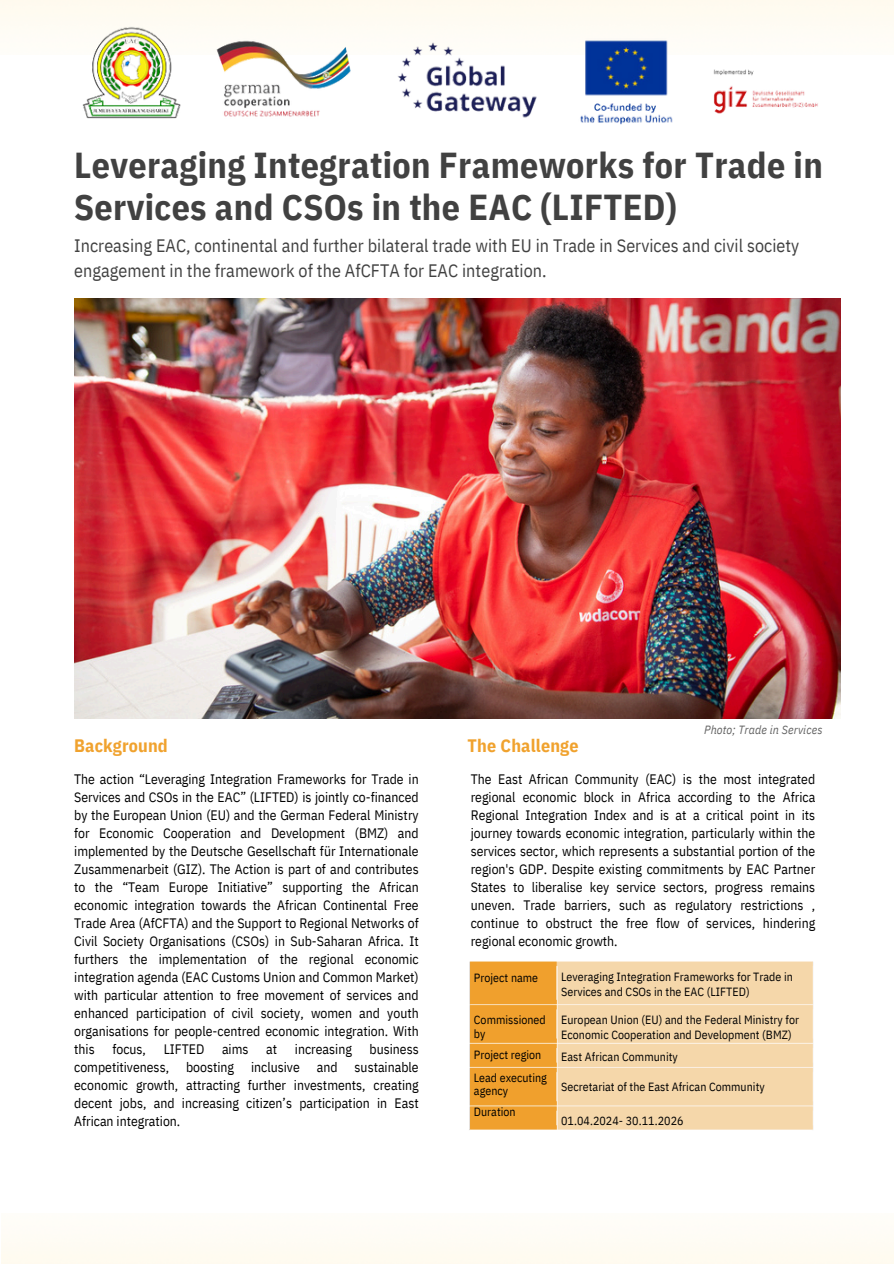
<style>
.page{position:relative;width:894px;height:1264px;background:#fff}
.page>*{position:absolute;margin:0;border:0;box-sizing:border-box;transform-origin:0 0}
.t1{font:700 36px/42.8px "IBM Plex Sans Cond";letter-spacing:.01em;color:#414141}
.t2{font:18px/24.8px "IBM Plex Sans Cond";letter-spacing:.005em;color:#414141}
.t3{font:700 18px "IBM Plex Sans Cond";letter-spacing:.01em;color:#f0a22e}
.t4{font:13.65px/18px "IBM Plex Sans Cond";color:#000;text-align:justify}
.t5{font:11.85px/14.9px "IBM Plex Sans Cond";letter-spacing:.005em;color:#000}
.t6{font:italic 11.85px "IBM Plex Sans Cond";letter-spacing:.015em;color:#646464}
</style>
<div class="page">
<img style="left:74px;top:299px;width:766px;height:419px">
<img style="left:68px;top:19px;width:773px;height:106px">
<img style="left:469px;top:961px;width:344px;height:169px">
<p class="t1" style="left:74px;top:143px;width:750px">Leveraging Integration Frameworks for Trade in<br>Services and CSOs in the EAC (LIFTED)</p>
<h4 class="t2" style="left:74px;top:233px;width:726px">Increasing EAC, continental and further bilateral trade with EU in Trade in Services and civil society engagement in the framework of the AfCFTA for EAC integration.</h4>
<h3 class="t3" style="left:74px;top:733px;width:95px">Background</h3>
<h2 class="t4" style="left:74px;top:770px;width:346px">The action “Leveraging Integration Frameworks for Trade in Services and CSOs in the EAC” (LIFTED) is jointly co-financed by the European Union (EU) and the German Federal Ministry for Economic Cooperation and Development (BMZ) and implemented by the Deutsche Gesellschaft für Internationale Zusammenarbeit (GIZ). The Action is part of and contributes to the “Team Europe Initiative” supporting the African economic integration towards the African Continental Free Trade Area (AfCFTA) and the Support to Regional Networks of Civil Society Organisations (CSOs) in Sub-Saharan Africa. It furthers the implementation of the regional economic integration agenda (EAC Customs Union and Common Market) with particular attention to free movement of services and enhanced participation of civil society, women and youth organisations for people-centred economic integration. With this</h2>
<h2 class="t4" style="left:74px;top:1040px;width:346px;text-indent:295px">business competitiveness, boosting inclusive and sustainable economic growth, attracting further investments, creating decent jobs, and increasing citizen’s participation in East African integration.</h2>
<h2 class="t4" style="left:112px;top:1040px;width:35px">focus,</h2>
<h2 class="t4" style="left:164px;top:1040px;width:42px">LIFTED</h2>
<h2 class="t4" style="left:222px;top:1040px;width:28px">aims</h2>
<h2 class="t4" style="left:266px;top:1040px;width:12px">at</h2>
<h2 class="t4" style="left:295px;top:1040px;width:58px">increasing</h2>
<h2 class="t3" style="left:467px;top:733px;width:112px">The Challenge</h2>
<h4 class="t6" style="left:704px;top:722px;width:120px">Photo; Trade in Services</h4>
<p class="t4" style="left:470px;top:770px;width:346px">The East African Community (EAC) is the most integrated regional economic block in Africa according to the Africa Regional Integration Index and is at a critical point in its journey towards economic integration, particularly within the services sector, which represents a substantial portion of the region's GDP. Despite existing commitments by EAC Partner States to liberalise key service sectors, progress remains uneven. Trade barriers, such as regulatory restrictions , continue to obstruct the free flow of services, hindering regional economic growth.</p>
<p class="t5" style="left:474px;top:969px;width:66px">Project name</p>
<p class="t5" style="left:474px;top:1013px;width:73px;line-height:13.5px">Commissioned by</p>
<p class="t5" style="left:474px;top:1047px;width:69px">Project region</p>
<p class="t5" style="left:474px;top:1069px;width:74px">Lead executing</p>
<p class="t5" style="left:474px;top:1083px;width:36px">agency</p>
<p class="t5" style="left:474px;top:1103px;width:43px">Duration</p>
<p class="t5" style="left:561px;top:968px;width:233px">Leveraging Integration Frameworks for Trade in<br>Services and CSOs in the EAC (LIFTED)</p>
<p class="t5" style="left:561px;top:1011px;width:239px">European Union (EU) and the Federal Ministry for<br>Economic Cooperation and Development (BMZ)</p>
<p class="t5" style="left:561px;top:1049px;width:118px">East African Community</p>
<p class="t5" style="left:561px;top:1078px;width:205px">Secretariat of the East African Community</p>
<p class="t5" style="left:561px;top:1112px;width:124px">01.04.2024- 30.11.2026</p>
</div>
